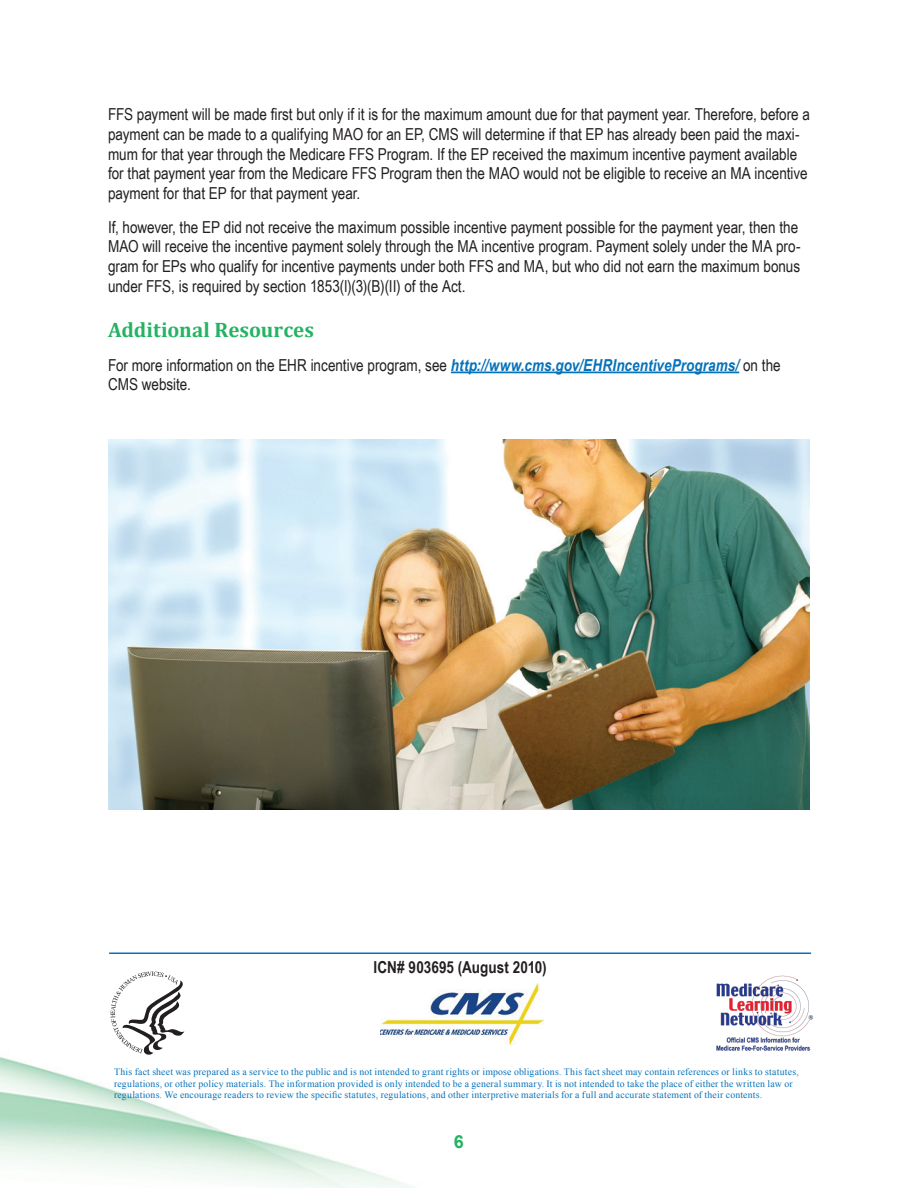
<style>
.page{position:relative;width:918px;height:1188px;background:#fff}
.page>*{position:absolute;margin:0;border:0;box-sizing:border-box;transform-origin:0 0}
.t1{font:700 21px "Cambria";color:#24b362}
.t2{font:700 18px "Arial";color:#24b362}
.body{font:16.5px/19.8px "Arial Narrow";color:#231f20}
.body-2{font:700 16.5px "Arial Narrow";letter-spacing:.005em;color:#231f20}
.t3{font:9.75px/11.7px "Times New Roman";letter-spacing:.02em;color:#0672ba}
.s1{font-weight:700;font-style:italic;color:#0672ba}
</style>
<div class="page">
<img style="left:0;top:1057px;width:413px;height:131px">
<hr style="left:451px;top:372px;width:288px;height:1px;background:#0672ba">
<hr style="left:109px;top:952px;width:702px;height:2px;background:#0672ba">
<svg style="left:111px;top:972px;width:74px;height:83px"></svg>
<img style="left:716px;top:975px;width:98px;height:76px">
<img style="left:380px;top:984px;width:164px;height:61px">
<img style="left:108px;top:440px;width:702px;height:370px">
<p class="body" style="left:108px;top:104px;width:704px">FFS payment will be made first but only if it is for the maximum amount due for that payment year. Therefore, before a payment can be made to a qualifying MAO for an EP, CMS will determine if that EP has already been paid the maxi&shy;mum for that year through the Medicare FFS Program. If the EP received the maximum incentive payment available for that payment year from the Medicare FFS Program then the MAO would not be eligible to receive an MA incentive payment for that EP for that payment year.</p>
<p class="body" style="left:108px;top:216px;width:694px">If, however, the EP did not receive the maximum possible incentive payment possible for the payment year, then the MAO will receive the incentive payment solely through the MA incentive program. Payment solely under the MA pro&shy;gram for EPs who qualify for incentive payments under both FFS and MA, but who did not earn the maximum bonus under FFS, is required by section 1853(l)(3)(B)(II) of the Act.</p>
<p class="t1" style="left:108px;top:317px;width:208px">Additional Resources</p>
<p class="body" style="left:108px;top:354px;width:674px">For more information on the EHR incentive program, see <span class="s1">http://www.cms.gov/EHRIncentivePrograms/</span> on the<br>CMS website.</p>
<p class="body-2" style="left:374px;top:954px;width:174px">ICN# 903695 (August 2010)</p>
<p class="t3" style="left:114px;top:1066px;width:686px">This fact sheet was prepared as a service to the public and is not intended to grant rights or impose obligations. This fact sheet may contain references or links to statutes, regulations, or other policy materials. The information provided is only intended to be a general summary. It is not intended to take the place of either the written law or regulations. We encourage readers to review the specific statutes, regulations, and other interpretive materials for a full and accurate statement of their contents.</p>
<p class="t2" style="left:454px;top:1130px;width:12px">6</p>
</div>
